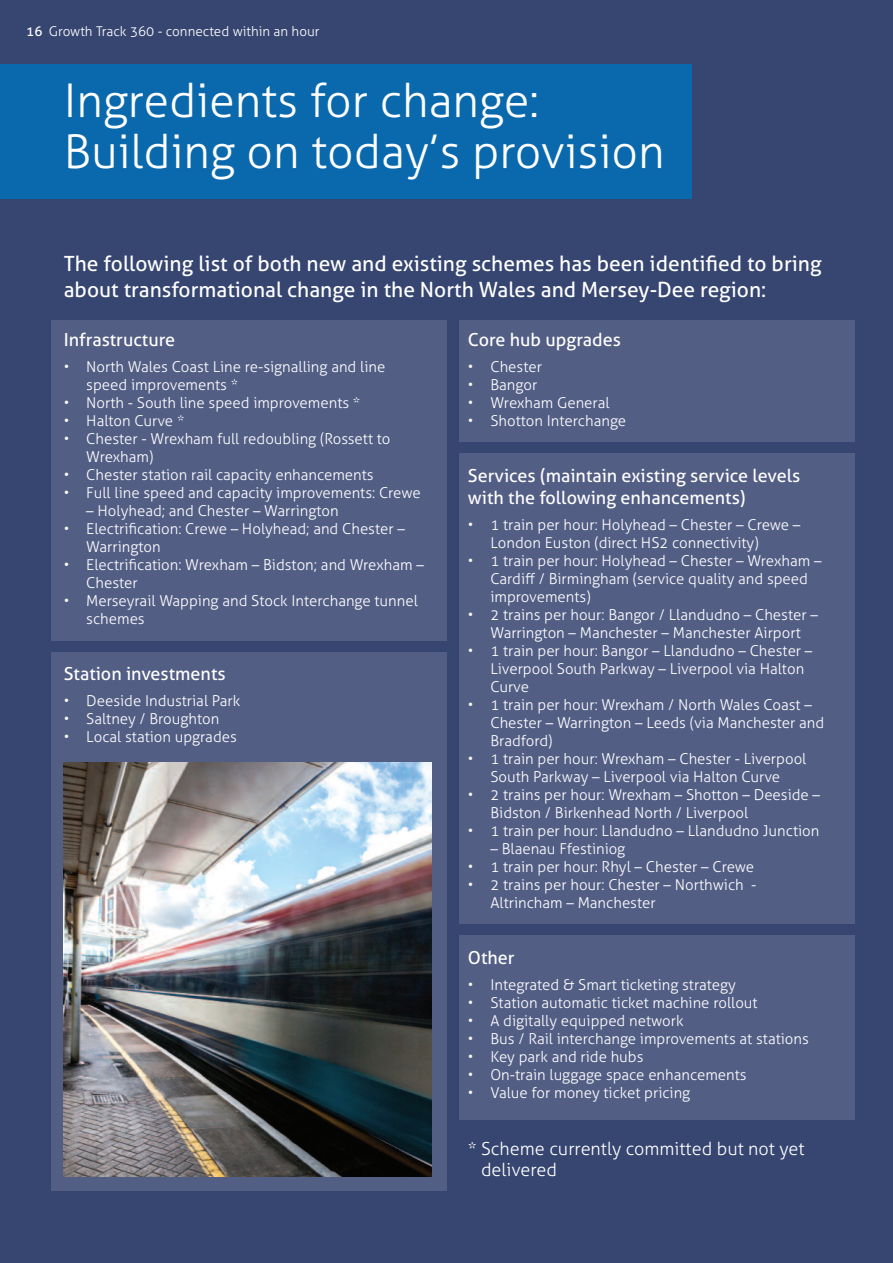
<style>
.page{position:relative;width:893px;height:1263px;background:#364671}
.page>*{position:absolute;margin:0;border:0;box-sizing:border-box;transform-origin:0 0}
.t1{font:300 46.5px/51.3px "Aller";color:#fff}
.t2{font:21px/25.2px "Aller";color:#fff}
.t3{font:18px/21.6px "Aller";color:#fff}
.t4{font:300 18px/21.6px "Aller";color:#fff}
.t5{font:300 15px/18px "Aller";color:#fff}
.t6{font:300 13.5px "Aller";color:#fff}
.s1{font-weight:400}
</style>
<div class="page">
<div style="left:51px;top:320px;width:395px;height:321px;background:#535e85"></div>
<div style="left:460px;top:320px;width:395px;height:122px;background:#535e85"></div>
<div style="left:460px;top:935px;width:395px;height:184px;background:#535e85"></div>
<div style="left:460px;top:453px;width:395px;height:471px;background:#535e85"></div>
<div style="left:51px;top:653px;width:395px;height:538px;background:#535e85"></div>
<div style="left:0;top:64px;width:692px;height:135px;background:#0a69ad"></div>
<img style="left:64px;top:763px;width:368px;height:414px">
<p class="t6" style="left:26px;top:23px;width:295px"><span class="s1">16</span> Growth Track 360 - connected within an hour</p>
<h1 class="t1" style="left:64px;top:75px;width:602px">Ingredients for change:<br>Building on today’s provision</h1>
<h2 class="t2" style="left:64px;top:251px;width:759px">The following list of both new and existing schemes has been identified to bring about transformational change in the North Wales and Mersey-Dee region:</h2>
<p class="t3" style="left:64px;top:329px;width:113px">Infrastructure</p>
<p class="t5" style="left:86px;top:358px;width:301px;text-indent:-22px">• North Wales Coast Line re-signalling and line speed improvements *</p>
<p class="t5" style="left:64px;top:394px;width:298px">• North - South line speed improvements *</p>
<p class="t5" style="left:64px;top:412px;width:122px">• Halton Curve *</p>
<p class="t5" style="left:86px;top:430px;width:306px;text-indent:-23px">• Chester - Wrexham full redoubling (Rossett to<br>Wrexham)</p>
<p class="t5" style="left:64px;top:466px;width:311px">• Chester station rail capacity enhancements</p>
<p class="t5" style="left:64px;top:484px;width:358px">• Full line speed and capacity improvements: Crewe</p>
<p class="t5" style="left:86px;top:502px;width:254px">– Holyhead; and Chester – Warrington</p>
<p class="t5" style="left:86px;top:520px;width:320px;text-indent:-22px">• Electrification: Crewe – Holyhead; and Chester –<br>Warrington</p>
<p class="t5" style="left:86px;top:556px;width:339px;text-indent:-23px">• Electrification: Wrexham – Bidston; and Wrexham –<br>Chester</p>
<p class="t5" style="left:86px;top:592px;width:333px;text-indent:-22px">• Merseyrail Wapping and Stock Interchange tunnel schemes</p>
<p class="t3" style="left:468px;top:329px;width:154px">Core hub upgrades</p>
<p class="t5" style="left:468px;top:358px;width:76px">• Chester</p>
<p class="t5" style="left:468px;top:376px;width:71px">• Bangor</p>
<p class="t5" style="left:468px;top:394px;width:143px">• Wrexham General</p>
<p class="t5" style="left:468px;top:412px;width:160px">• Shotton Interchange</p>
<p class="t3" style="left:468px;top:465px;width:334px">Services (maintain existing service levels with the following enhancements)</p>
<p class="t5" style="left:490px;top:516px;width:311px;text-indent:-22px">• 1 train per hour: Holyhead – Chester – Crewe –<br>London Euston (direct HS2 connectivity)</p>
<p class="t5" style="left:490px;top:552px;width:333px;text-indent:-22px">• 1 train per hour: Holyhead – Chester – Wrexham –<br>Cardiff / Birmingham (service quality and speed improvements)</p>
<p class="t5" style="left:468px;top:606px;width:351px;text-align:center">• 2 trains per hour: Bangor / Llandudno – Chester –<br>Warrington – Manchester – Manchester Airport</p>
<p class="t5" style="left:490px;top:642px;width:323px;text-indent:-22px">• 1 train per hour: Bangor – Llandudno – Chester –<br>Liverpool South Parkway – Liverpool via Halton<br>Curve</p>
<p class="t5" style="left:490px;top:696px;width:335px;text-indent:-22px">• 1 train per hour: Wrexham / North Wales Coast –<br>Chester – Warrington – Leeds (via Manchester and<br>Bradford)</p>
<p class="t5" style="left:468px;top:750px;width:340px;text-align:center">• 1 train per hour: Wrexham – Chester - Liverpool<br>South Parkway – Liverpool via Halton Curve</p>
<p class="t5" style="left:490px;top:786px;width:331px;text-indent:-22px">• 2 trains per hour: Wrexham – Shotton – Deeside –<br>Bidston / Birkenhead North / Liverpool</p>
<p class="t5" style="left:468px;top:822px;width:353px">• 1 train per hour: Llandudno – Llandudno Junction</p>
<p class="t5" style="left:490px;top:840px;width:136px">– Blaenau Ffestiniog</p>
<p class="t5" style="left:468px;top:858px;width:288px">• 1 train per hour: Rhyl – Chester – Crewe</p>
<p class="t5" style="left:490px;top:876px;width:268px;text-indent:-22px">• 2 trains per hour: Chester – Northwich -<br>Altrincham – Manchester</p>
<p class="t3" style="left:64px;top:663px;width:163px">Station investments</p>
<p class="t5" style="left:64px;top:692px;width:178px">• Deeside Industrial Park</p>
<p class="t5" style="left:64px;top:710px;width:157px">• Saltney / Broughton</p>
<p class="t5" style="left:64px;top:728px;width:175px">• Local station upgrades</p>
<p class="t3" style="left:468px;top:947px;width:48px">Other</p>
<p class="t5" style="left:468px;top:976px;width:269px">• Integrated &amp; Smart ticketing strategy</p>
<p class="t5" style="left:468px;top:994px;width:291px">• Station automatic ticket machine rollout</p>
<p class="t5" style="left:468px;top:1012px;width:217px">• A digitally equipped network</p>
<p class="t5" style="left:468px;top:1030px;width:342px">• Bus / Rail interchange improvements at stations</p>
<p class="t5" style="left:468px;top:1048px;width:177px">• Key park and ride hubs</p>
<p class="t5" style="left:468px;top:1066px;width:280px">• On-train luggage space enhancements</p>
<p class="t5" style="left:468px;top:1084px;width:224px">• Value for money ticket pricing</p>
<p class="t4" style="left:481px;top:1137px;width:325px;text-indent:-13px">* Scheme currently committed but not yet delivered</p>
</div>
